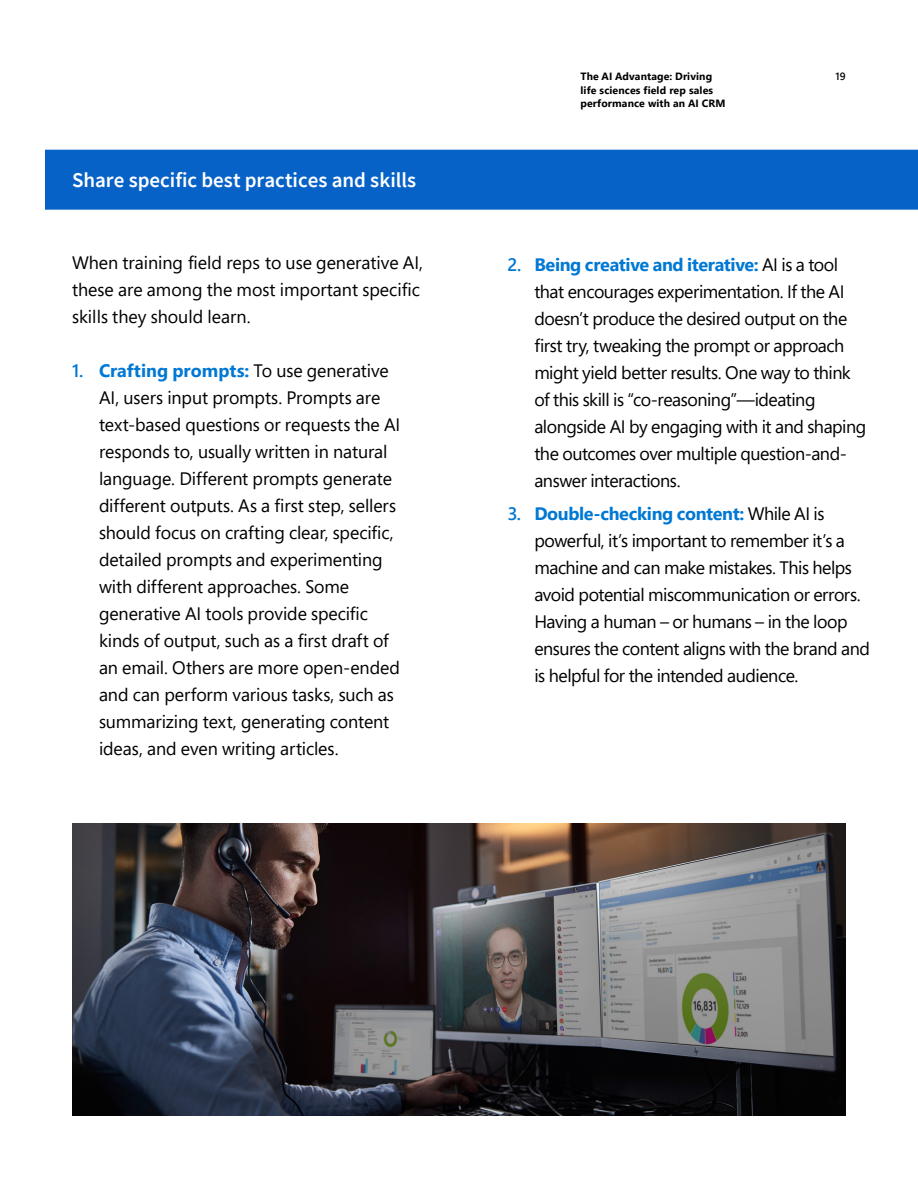
<style>
.page{position:relative;width:918px;height:1188px;background:#fff}
.page>*{position:absolute;margin:0;border:0;box-sizing:border-box;transform-origin:0 0}
.SH1{font:600 21px "Source Sans Pro";color:#fff}
.SH1-2{font:18px/27px "Segoe Pro";letter-spacing:-.015em;color:#000}
.t1{font:700 10.5px/13.5px "Segoe UI";letter-spacing:.01em;color:#000}
.t2{font:600 10.5px "Segoe Pro";color:#000}
.s1{font-family:"Segoe UI"}
.s2{font-weight:600;color:#0078d4}
.s3{font-weight:700;color:#0078d4}
</style>
<div class="page">
<div style="left:45px;top:150px;width:873px;height:60px;background:#0762c8"></div>
<img style="left:72px;top:823px;width:774px;height:293px">
<p class="SH1" style="left:72px;top:166px;width:346px">Share specific best practices and skills</p>
<p class="t1" style="left:580px;top:69px;width:147px">The AI Advantage: Driving life sciences field rep sales performance with an AI CRM</p>
<p class="t2" style="left:836px;top:69px;width:12px">19</p>
<p class="SH1-2" style="left:72px;top:248px;width:353px">When training <span class="s1">field reps</span> to use generative AI, these are among the most important specific skills they should learn.</p>
<p class="SH1-2" style="left:534px;top:251px;width:333px;text-indent:-27px"><span class="s2">2.</span> <span class="s3">Being creative and iterative:</span> AI is a tool that encourages experimentation. If the AI doesn’t produce the desired output on the first try, tweaking the prompt or approach might yield better results. One way to think of this skill is “co-reasoning”—ideating alongside AI by engaging with it and shaping the outcomes over multiple question-and&shy;answer interactions.</p>
<p class="SH1-2" style="left:534px;top:500px;width:337px;text-indent:-27px"><span class="s2">3.</span> <span class="s3">Double-checking content:</span> While AI is powerful, it’s important to remember it’s a machine and can make mistakes. This helps avoid potential miscommunication or errors.<br>Having a human – or humans – in the loop ensures the content aligns with the brand and is helpful for the intended audience.</p>
<p class="SH1-2" style="left:99px;top:357px;width:303px;text-indent:-27px"><span class="s2">1.</span> <span class="s3">Crafting prompts:</span> To use generative AI, users input prompts. Prompts are text-based questions or requests the AI responds to, usually written in natural language. Different prompts generate different outputs. As a first step, sellers should focus on crafting clear, specific, detailed prompts and experimenting with different approaches. Some generative AI tools provide specific kinds of output, such as a first draft of an email. Others are more open-ended and can perform various tasks, such as summarizing text, generating content ideas, and even writing articles.</p>
</div>
